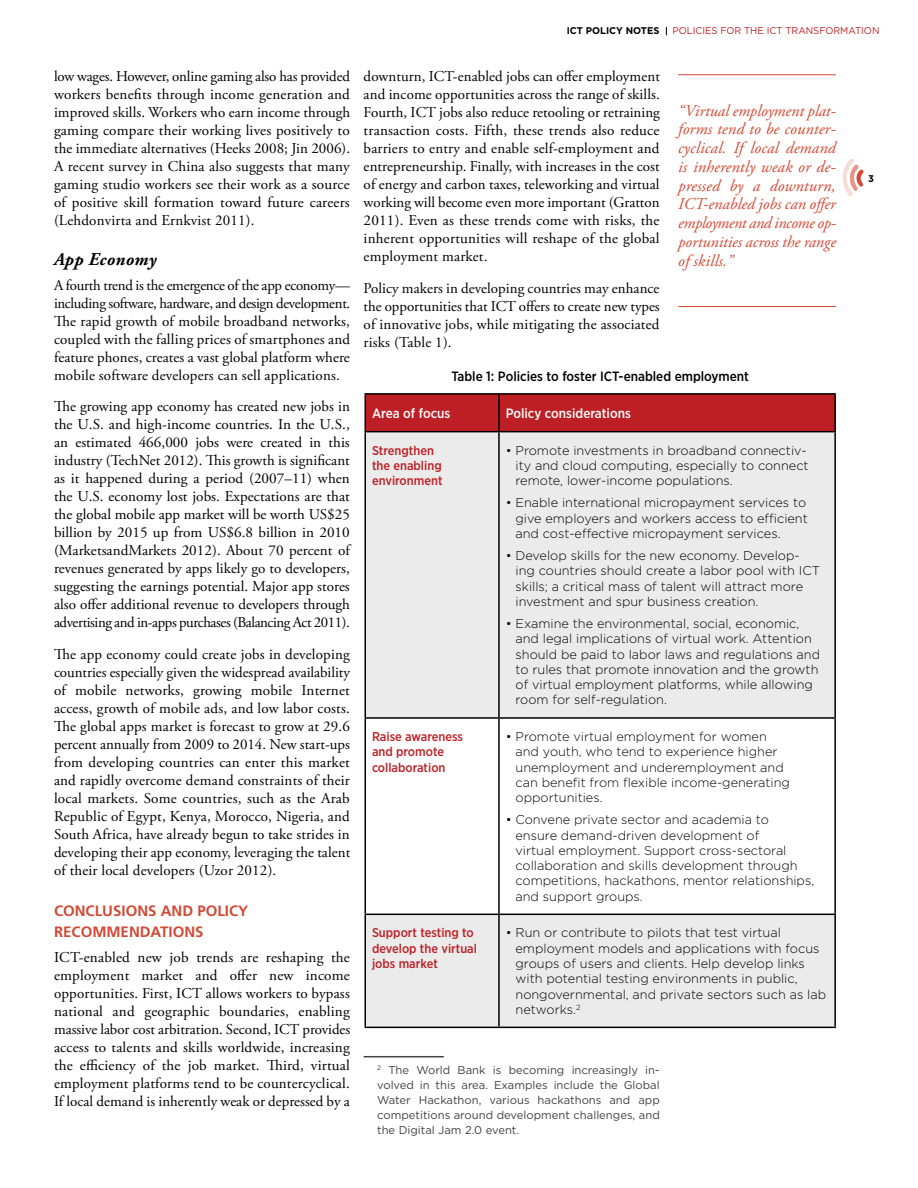
<style>
.page{position:relative;width:918px;height:1188px;background:#fff}
.page>*{position:absolute;margin:0;border:0;box-sizing:border-box;transform-origin:0 0}
.t1{font:italic 700 18px "Adobe Garamond Pro";letter-spacing:.02em;color:#000}
.t2{font:italic 16.5px/18.8px "Adobe Garamond Pro";letter-spacing:-.005em;color:#d34936;text-align:justify}
.t3{font:15px/18px "Adobe Garamond Pro";letter-spacing:.01em;color:#000;text-align:justify}
.t4{font:700 15px/21px "Frutiger LT Std";color:#d34936}
.t5{font:500 13.5px "Gotham Narrow";color:#000}
.t6{font:500 13.5px "Gotham Narrow";color:#fff}
.t7{font:300 12.75px/15.3px "Gotham";color:#000}
.t8{font:500 12.75px/15.3px "Gotham Narrow";color:#be1f24}
.t9{font:11.25px/15px "Gotham";color:#414042;text-align:justify}
.t10{font:9.75px "Gotham";color:#be1f24}
.t11{font:700 9.75px "Gotham";color:#000}
</style>
<div class="page">
<hr style="left:678px;top:74px;width:158px;height:1px;background:#d34936">
<hr style="left:678px;top:306px;width:158px;height:1px;background:#d34936">
<svg style="left:843px;top:159px;width:21px;height:37px"></svg>
<div style="left:366px;top:395px;width:468px;height:36px;background:#be1f24"></div>
<svg style="left:366px;top:432px;width:468px;height:595px;fill:#ebebec"></svg>
<hr style="left:364px;top:393px;width:135px;height:2px;background:#000">
<hr style="left:364px;top:395px;width:2px;height:36px;background:#000">
<hr style="left:499px;top:393px;width:337px;height:2px;background:#000">
<hr style="left:498px;top:395px;width:2px;height:36px;background:#000">
<hr style="left:834px;top:395px;width:2px;height:36px;background:#000">
<hr style="left:364px;top:431px;width:135px;height:1px;background:#000">
<hr style="left:364px;top:432px;width:2px;height:285px;background:#000">
<hr style="left:499px;top:431px;width:337px;height:1px;background:#000">
<hr style="left:498px;top:432px;width:2px;height:285px;background:#000">
<hr style="left:834px;top:432px;width:2px;height:285px;background:#000">
<hr style="left:364px;top:717px;width:135px;height:2px;background:#000">
<hr style="left:364px;top:719px;width:2px;height:195px;background:#000">
<hr style="left:499px;top:717px;width:337px;height:2px;background:#000">
<hr style="left:498px;top:719px;width:2px;height:195px;background:#000">
<hr style="left:834px;top:719px;width:2px;height:195px;background:#000">
<hr style="left:364px;top:914px;width:135px;height:1px;background:#000">
<hr style="left:364px;top:915px;width:2px;height:112px;background:#000">
<hr style="left:499px;top:914px;width:337px;height:1px;background:#000">
<hr style="left:498px;top:915px;width:2px;height:112px;background:#000">
<hr style="left:834px;top:915px;width:2px;height:112px;background:#000">
<hr style="left:364px;top:1027px;width:135px;height:1px;background:#000">
<hr style="left:499px;top:1027px;width:337px;height:1px;background:#000">
<hr style="left:364px;top:1056px;width:80px;height:1px;background:#414042">
<p class="t11" style="left:567px;top:25px;width:93px">ICT POLICY NOTES</p>
<p class="t10" style="left:672px;top:25px;width:56px">POlicIES for</p>
<p class="t10" style="left:744px;top:25px;width:137px">the ICT TRANSFORMATION</p>
<p class="t3" style="left:54px;top:68px;width:298px">low wages. However, online gaming also has provided workers benefits through income generation and improved skills. Workers who earn income through gaming compare their working lives positively to the immediate alternatives (Heeks 2008; Jin 2006).<br>A recent survey in China also suggests that many gaming studio workers see their work as a source of positive skill formation toward future careers (Lehdonvirta and Ernkvist 2011).</p>
<p class="t1" style="left:54px;top:249px;width:104px">App Economy</p>
<p class="t3" style="left:54px;top:277px;width:298px">A fourth trend is the emergence of the app economy— including software, hardware, and design development.<br>The rapid growth of mobile broadband networks, coupled with the falling prices of smartphones and feature phones, creates a vast global platform where mobile software developers can sell applications.</p>
<p class="t3" style="left:54px;top:398px;width:297px">The growing app economy has created new jobs in the U.S. and high-income countries. In the U.S., an estimated 466,000 jobs were created in this industry (TechNet 2012). This growth is significant as it happened during a period (2007–11) when the U.S. economy lost jobs. Expectations are that the global mobile app market will be worth US$25 billion by 2015 up from US$6.8 billion in 2010 (MarketsandMarkets 2012). About 70 percent of revenues generated by apps likely go to developers, suggesting the earnings potential. Major app stores also offer additional revenue to developers through advertising and in-apps purchases (Balancing Act 2011).</p>
<p class="t3" style="left:54px;top:646px;width:298px">The app economy could create jobs in developing countries especially given the widespread availability of mobile networks, growing mobile Internet access, growth of mobile ads, and low labor costs.<br>The global apps market is forecast to grow at 29.6 percent annually from 2009 to 2014. New start-ups from developing countries can enter this market and rapidly overcome demand constraints of their local markets. Some countries, such as the Arab Republic of Egypt, Kenya, Morocco, Nigeria, and South Africa, have already begun to take strides in developing their app economy, leveraging the talent of their local developers (Uzor 2012).</p>
<p class="t4" style="left:54px;top:901px;width:196px">CONCLUSIONS AND POLICY<br>RECOMMENDATIONS</p>
<p class="t3" style="left:54px;top:949px;width:298px">ICT-enabled new job trends are reshaping the employment market and offer new income opportunities. First, ICT allows workers to bypass national and geographic boundaries, enabling massive labor cost arbitration. Second, ICT provides access to talents and skills worldwide, increasing the efficiency of the job market. Third, virtual employment platforms tend to be countercyclical.<br>If local demand is inherently weak or depressed by a</p>
<p class="t3" style="left:364px;top:68px;width:298px">downturn, ICT-enabled jobs can offer employment and income opportunities across the range of skills.<br>Fourth, ICT jobs also reduce retooling or retraining transaction costs. Fifth, these trends also reduce barriers to entry and enable self-employment and entrepreneurship. Finally, with increases in the cost of energy and carbon taxes, teleworking and virtual working will become even more important (Gratton 2011). Even as these trends come with risks, the inherent opportunities will reshape of the global employment market.</p>
<p class="t3" style="left:364px;top:280px;width:298px">Policy makers in developing countries may enhance the opportunities that ICT offers to create new types of innovative jobs, while mitigating the associated risks (Table 1).</p>
<p class="t2" style="left:678px;top:101px;width:159px">“Virtual employment plat&shy;forms tend to be counter&shy;cyclical. If local demand is inherently weak or de&shy;pressed by a downturn, ICT-enabled jobs can offer employment and income op&shy;portunities across the range of skills.”</p>
<p class="t5" style="left:451px;top:367px;width:299px">Table 1: Policies to foster ICT-enabled employment</p>
<p class="t6" style="left:372px;top:405px;width:80px">Area of focus</p>
<p class="t6" style="left:506px;top:405px;width:127px">Policy considerations</p>
<p class="t8" style="left:372px;top:442px;width:72px">Strengthen the enabling environment</p>
<p class="t7" style="left:516px;top:442px;width:295px;text-indent:-10px">• Promote investments in broadband connectiv&shy;ity and cloud computing, especially to connect remote, lower-income populations.</p>
<p class="t7" style="left:516px;top:495px;width:294px;text-indent:-10px">• Enable international micropayment services to give employers and workers access to efficient and cost-effective micropayment services.</p>
<p class="t7" style="left:516px;top:548px;width:306px;text-indent:-10px">• Develop skills for the new economy. Develop&shy;ing countries should create a labor pool with ICT skills; a critical mass of talent will attract more investment and spur business creation.</p>
<p class="t7" style="left:516px;top:616px;width:306px;text-indent:-10px">• Examine the environmental, social, economic, and legal implications of virtual work. Attention should be paid to labor laws and regulations and to rules that promote innovation and the growth of virtual employment platforms, while allowing room for self-regulation.</p>
<p class="t8" style="left:372px;top:729px;width:93px">Raise awareness and promote collaboration</p>
<p class="t7" style="left:516px;top:729px;width:276px;text-indent:-10px">• Promote virtual employment for women and youth, who tend to experience higher unemployment and underemployment and can benefit from flexible income-generating opportunities.</p>
<p class="t7" style="left:516px;top:812px;width:300px;text-indent:-10px">• Convene private sector and academia to<br>ensure demand-driven development of<br>virtual employment. Support cross-sectoral collaboration and skills development through competitions, hackathons, mentor relationships, and support groups.</p>
<p class="t8" style="left:372px;top:925px;width:107px">Support testing to develop the virtual jobs market</p>
<p class="t7" style="left:516px;top:925px;width:312px;text-indent:-10px">• Run or contribute to pilots that test virtual employment models and applications with focus groups of users and clients. Help develop links with potential testing environments in public, nongovernmental, and private sectors such as lab networks.<sup>2</sup></p>
<p class="t9" style="left:377px;top:1062px;width:284px"><sup>2</sup> The World Bank is becoming increasingly in&shy;volved in this area. Examples include the Global Water Hackathon, various hackathons and app competitions around development challenges, and the Digital Jam 2.0 event.</p>
<p class="t11" style="left:868px;top:173px;width:7px">3</p>
</div>
